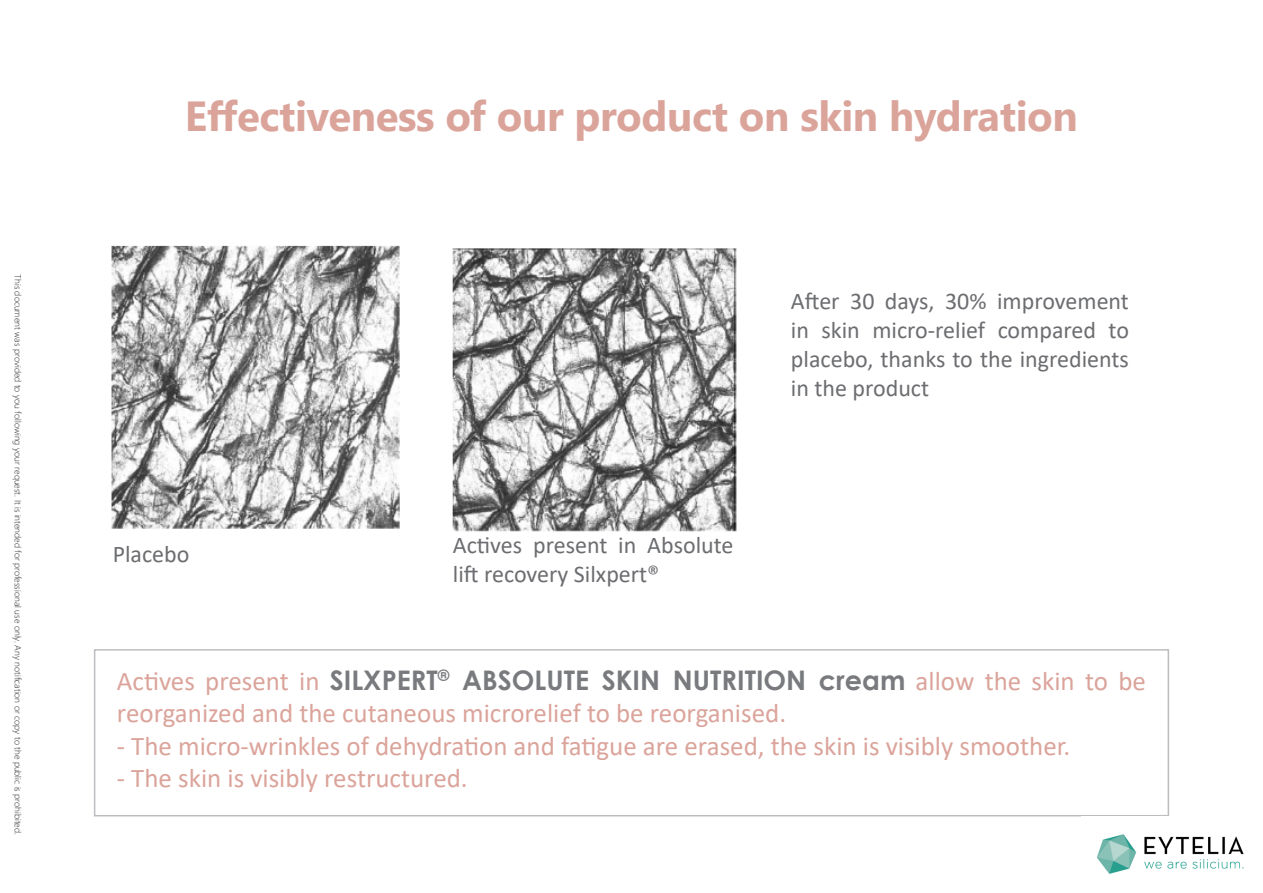
<style>
.page{position:relative;width:1263px;height:893px;background:#fff}
.page>*{position:absolute;margin:0;border:0;box-sizing:border-box;transform-origin:0 0}
.body{font:700 42px "Segoe UI";letter-spacing:-.01em;color:#dba49b}
.t1{font:27px/32.4px "Calibri";color:#dba49b}
.t2{font:24px/28.8px "Calibri";color:#6c6d70;text-align:justify}
.t3{font:300 9px "Segoe UI";color:#231f20}
.s1{font-family:"Century Gothic";font-weight:700;color:#787a7d}
</style>
<div class="page">
<img style="left:111px;top:245px;width:626px;height:287px">
<div style="left:94px;top:649px;width:1075px;height:167px;border:2px solid #bcbdc0"></div>
<img style="left:1097px;top:834px;width:147px;height:40px">
<p class="t3" style="left:27px;top:274px;width:562px;rotate:90deg">This document was provided to you following your request. It is intended for professional use only. Any notification or copy to the public is prohibited.</p>
<p class="body" style="left:185px;top:76px;width:894px">Effectiveness of our product on skin hydration</p>
<p class="t2" style="left:113px;top:539px;width:78px">Placebo</p>
<p class="t2" style="left:453px;top:530px;width:282px">Actives present in Absolute lift recovery Silxpert®</p>
<p class="t2" style="left:791px;top:286px;width:340px">After 30 days, 30% improvement in skin micro-relief compared to placebo, thanks to the ingredients in the product</p>
<p class="t1" style="left:117px;top:664px;width:1030px">Actives present in <span class="s1">SILXPERT</span><sup>®</sup> <span class="s1">ABSOLUTE SKIN NUTRITION cream</span> allow the skin to be reorganized and the cutaneous microrelief to be reorganised.</p>
<p class="t1" style="left:117px;top:729px;width:955px">- The micro-wrinkles of dehydration and fatigue are erased, the skin is visibly smoother.</p>
<p class="t1" style="left:117px;top:761px;width:352px">- The skin is visibly restructured.</p>
</div>
